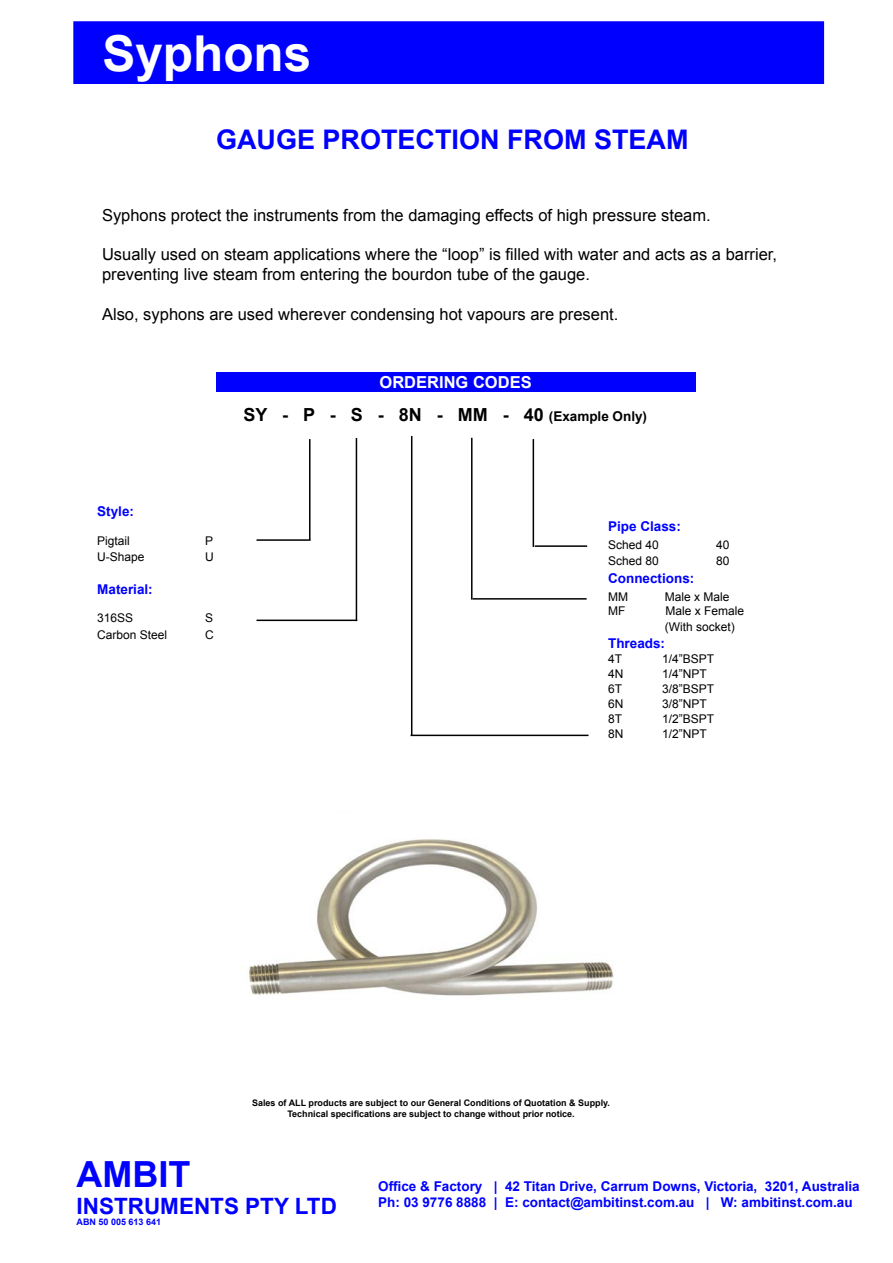
<style>
.page{position:relative;width:893px;height:1263px;background:#fff}
.page>*{position:absolute;margin:0;border:0;box-sizing:border-box;transform-origin:0 0}
.t1{font:700 49.5px "Arial";color:#fff}
.t2{font:700 36px "Arial";color:#00f}
.t3{font:700 27px "Arial";color:#00f}
.t4{font:700 22.5px "Arial";color:#00f}
.t5{font:700 18px "Arial";color:#000}
.t6{font:16.5px/19.8px "Arial";color:#000}
.t7{font:700 16.5px "Arial";color:#fff}
.t8{font:700 13.5px/16.2px "Arial";color:#00f}
.t9{font:12px/16.2px "Arial";color:#000}
.t10{font:700 9px/10.8px "Arial";color:#000;text-align:center}
.t11{font:700 9px "Arial";color:#00f}
.s1{font-size:13.5px}
</style>
<div class="page">
<div style="left:74px;top:22px;width:749px;height:61px;background:#00f"></div>
<div style="left:73px;top:21px;width:751px;height:63px;border:2px solid #00f"></div>
<div style="left:216px;top:372px;width:479px;height:20px;background:#00f"></div>
<hr style="left:309px;top:439px;width:1px;height:101px;background:#000">
<hr style="left:356px;top:438px;width:1px;height:183px;background:#000">
<hr style="left:411px;top:436px;width:1px;height:300px;background:#000">
<hr style="left:471px;top:438px;width:1px;height:162px;background:#000">
<hr style="left:533px;top:439px;width:1px;height:108px;background:#000">
<hr style="left:257px;top:620px;width:100px;height:1px;background:#000">
<hr style="left:256px;top:539px;width:54px;height:2px;background:#000">
<hr style="left:472px;top:598px;width:115px;height:2px;background:#000">
<hr style="left:535px;top:545px;width:52px;height:2px;background:#000">
<hr style="left:411px;top:735px;width:177px;height:1px;background:#000">
<img style="left:248px;top:839px;width:366px;height:157px">
<h1 class="t1" style="left:102px;top:20px;width:211px">Syphons</h1>
<h3 class="t3" style="left:216px;top:121px;width:474px">GAUGE PROTECTION FROM STEAM</h3>
<p class="t6" style="left:102px;top:205px;width:610px">Syphons protect the instruments from the damaging effects of high pressure steam.</p>
<p class="t6" style="left:102px;top:245px;width:676px">Usually used on steam applications where the “loop” is filled with water and acts as a barrier, preventing live steam from entering the bourdon tube of the gauge.</p>
<p class="t6" style="left:102px;top:304px;width:518px">Also, syphons are used wherever condensing hot vapours are present.</p>
<p class="t7" style="left:380px;top:371px;width:154px">ORDERING CODES</p>
<p class="t5" style="left:243px;top:403px;width:405px">SY - P - S - 8N - MM - 40 <span class="s1">(Example Only)</span></p>
<p class="t8" style="left:97px;top:504px;width:38px">Style:</p>
<p class="t9" style="left:97px;top:533px;width:34px">Pigtail</p>
<p class="t9" style="left:205px;top:533px;width:10px">P</p>
<p class="t9" style="left:97px;top:549px;width:49px">U-Shape</p>
<p class="t9" style="left:205px;top:549px;width:10px">U</p>
<p class="t8" style="left:97px;top:581px;width:57px">Material:</p>
<p class="t9" style="left:97px;top:610px;width:38px">316SS</p>
<p class="t9" style="left:205px;top:610px;width:10px">S</p>
<p class="t9" style="left:97px;top:626px;width:72px">Carbon Steel</p>
<p class="t9" style="left:205px;top:626px;width:10px">C</p>
<p class="t8" style="left:608px;top:518px;width:74px">Pipe Class:</p>
<p class="t9" style="left:608px;top:536px;width:52px">Sched 40</p>
<p class="t9" style="left:716px;top:536px;width:15px">40</p>
<p class="t9" style="left:608px;top:553px;width:52px">Sched 80</p>
<p class="t9" style="left:716px;top:553px;width:15px">80</p>
<p class="t8" style="left:608px;top:570px;width:88px">Connections:</p>
<p class="t9" style="left:608px;top:589px;width:21px">MM</p>
<p class="t9" style="left:665px;top:589px;width:66px">Male x Male</p>
<p class="t9" style="left:608px;top:603px;width:19px">MF</p>
<p class="t9" style="left:665px;top:603px;width:81px">Male x Female (With socket)</p>
<p class="t8" style="left:608px;top:635px;width:59px">Threads:</p>
<p class="t9" style="left:608px;top:650px;width:16px">4T</p>
<p class="t9" style="left:662px;top:650px;width:54px">1/4”BSPT</p>
<p class="t9" style="left:608px;top:665px;width:17px">4N</p>
<p class="t9" style="left:662px;top:665px;width:46px">1/4”NPT</p>
<p class="t9" style="left:608px;top:680px;width:16px">6T</p>
<p class="t9" style="left:662px;top:680px;width:54px">3/8”BSPT</p>
<p class="t9" style="left:608px;top:695px;width:17px">6N</p>
<p class="t9" style="left:662px;top:695px;width:46px">3/8”NPT</p>
<p class="t9" style="left:608px;top:710px;width:16px">8T</p>
<p class="t9" style="left:662px;top:710px;width:54px">1/2”BSPT</p>
<p class="t9" style="left:608px;top:725px;width:17px">8N</p>
<p class="t9" style="left:662px;top:725px;width:46px">1/2”NPT</p>
<p class="t10" style="left:252px;top:1098px;width:359px">Sales of ALL products are subject to our General Conditions of Quotation &amp; Supply.<br>Technical specifications are subject to change without prior notice.</p>
<h2 class="t2" style="left:76px;top:1151px;width:115px">AMBIT</h2>
<h3 class="t4" style="left:76px;top:1191px;width:262px">INSTRUMENTS PTY LTD</h3>
<p class="t11" style="left:76px;top:1216px;width:86px">ABN 50 005 613 641</p>
<p class="t8" style="left:378px;top:1179px;width:483px">Office &amp; Factory | 42 Titan Drive, Carrum Downs, Victoria, 3201, Australia<br>Ph: 03 9776 8888 | E: contact@ambitinst.com.au | W: ambitinst.com.au</p>
</div>
